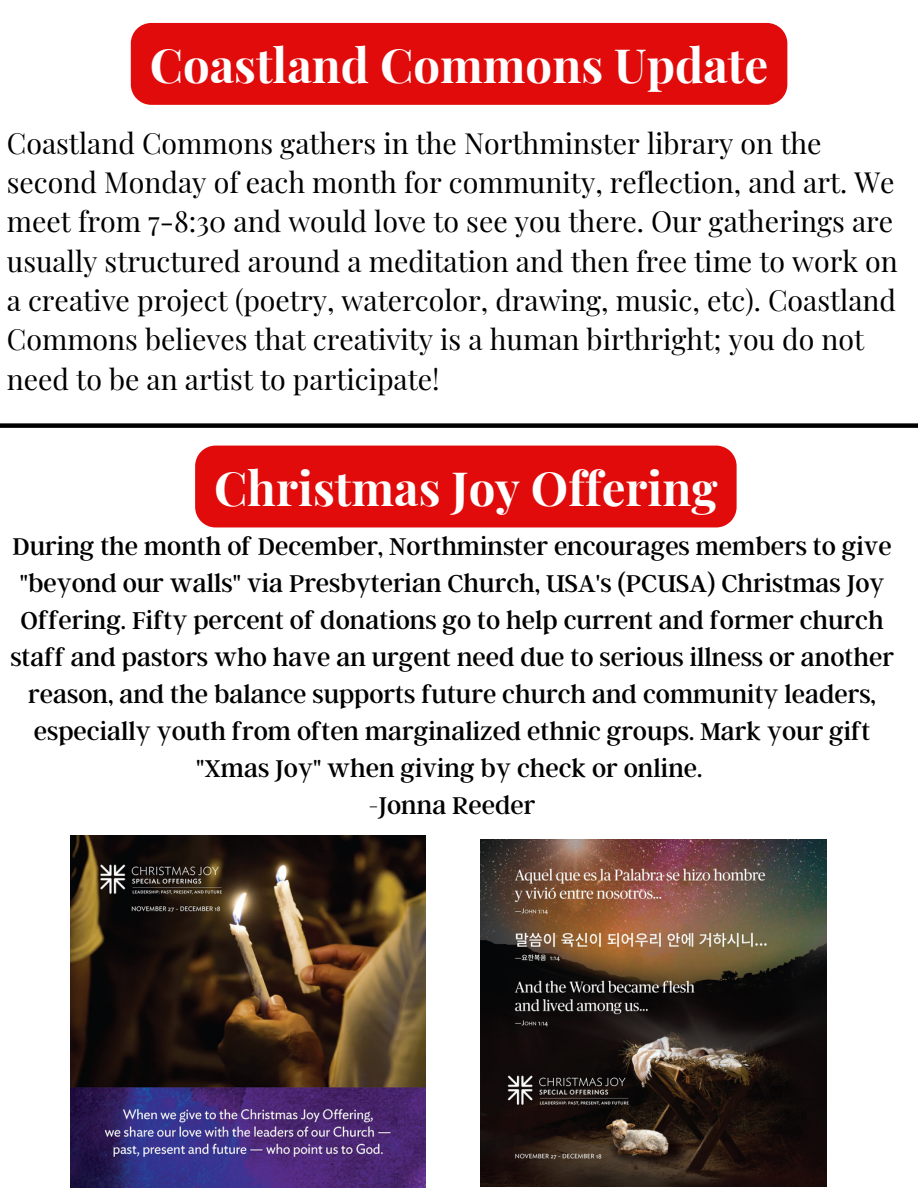
<style>
.page{position:relative;width:918px;height:1188px;background:#fff}
.page>*{position:absolute;margin:0;border:0;box-sizing:border-box;transform-origin:0 0}
.t1{font:700 47.25px "Playfair Display";color:#fff}
.t2{font:28.5px/39.3px "Playfair Display";color:#000}
.t3{font:27px/37.2px "Argent CF";color:#000;text-align:center}
</style>
<div class="page">
<div style="left:0;top:423px;width:918px;height:5px;background:#000"></div>
<img style="left:71px;top:835px;width:354px;height:353px">
<img style="left:480px;top:840px;width:347px;height:346px">
<div style="left:131px;top:23px;width:656px;height:82px;background:#e10b0b"></div>
<div style="left:195px;top:446px;width:542px;height:81px;background:#e10b0b"></div>
<h1 class="t1" style="left:150px;top:32px;width:620px">Coastland Commons Update</h1>
<p class="t2" style="left:7px;top:122px;width:893px">Coastland Commons gathers in the Northminster library on the second Monday of each month for community, reflection, and art. We meet from 7-8:30 and would love to see you there. Our gatherings are usually structured around a meditation and then free time to work on a creative project (poetry, watercolor, drawing, music, etc). Coastland Commons believes that creativity is a human birthright; you do not need to be an artist to participate!</p>
<h1 class="t1" style="left:214px;top:455px;width:505px">Christmas Joy Offering</h1>
<p class="t3" style="left:10px;top:526px;width:885px">During the month of December, Northminster encourages members to give "beyond our walls" via Presbyterian Church, USA's (PCUSA) Christmas Joy Offering. Fifty percent of donations go to help current and former church staff and pastors who have an urgent need due to serious illness or another reason, and the balance supports future church and community leaders, especially youth from often marginalized ethnic groups. Mark your gift "Xmas Joy" when giving by check or online.<br>-Jonna Reeder</p>
</div>
